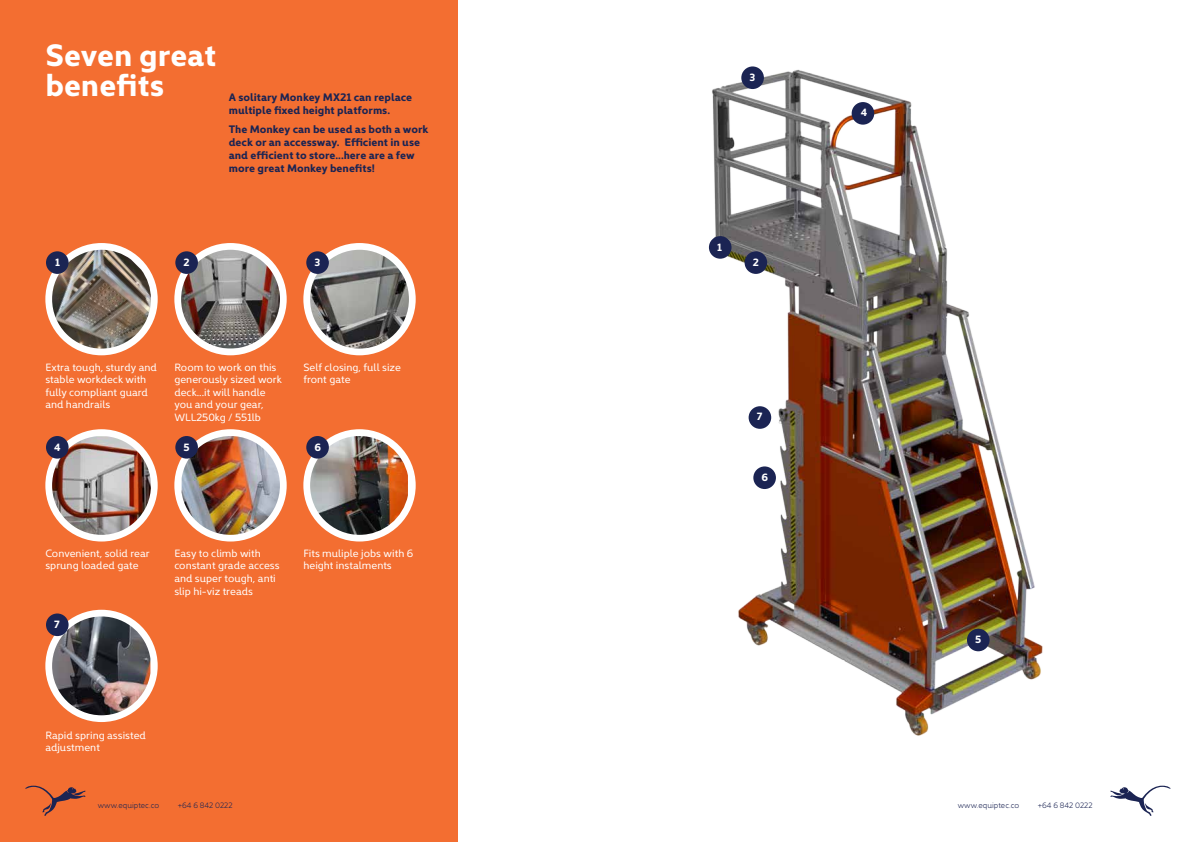
<style>
.page{position:relative;width:1191px;height:842px;background:#fff}
.page>*{position:absolute;margin:0;border:0;box-sizing:border-box;transform-origin:0 0}
.t1{font:700 31.3px/30.7px "Kyrial Display Pro";color:#fff}
.t2{font:700 11px/13px "Kyrial Display Pro";color:#1b2453}
.t3{font:10.7px/12.6px "Kyrial Display Pro";color:#fff}
.t4{font:700 10.7px "Kyrial Display Pro";color:#fff}
.t5{font:300 8px "Kyrial Display Pro";color:#1b2453}
</style>
<div class="page">
<div style="left:0;top:0;width:457px;height:842px;background:#f36e31"></div>
<img style="left:457px;top:41px;width:586px;height:712px">
<div style="left:45px;top:243px;width:113px;height:112px;background:#fff;border-radius:50%"></div>
<div style="left:174px;top:243px;width:113px;height:112px;background:#fff;border-radius:50%"></div>
<div style="left:303px;top:243px;width:113px;height:112px;background:#fff;border-radius:50%"></div>
<div style="left:45px;top:429px;width:113px;height:112px;background:#fff;border-radius:50%"></div>
<div style="left:174px;top:429px;width:113px;height:112px;background:#fff;border-radius:50%"></div>
<div style="left:303px;top:429px;width:113px;height:112px;background:#fff;border-radius:50%"></div>
<div style="left:45px;top:610px;width:113px;height:112px;background:#fff;border-radius:50%"></div>
<div style="left:709px;top:236px;width:22px;height:23px;background:#1b2453;border-radius:50%"></div>
<div style="left:753px;top:466px;width:23px;height:23px;background:#1b2453;border-radius:50%"></div>
<div style="left:851px;top:102px;width:23px;height:23px;background:#1b2453;border-radius:50%"></div>
<div style="left:741px;top:66px;width:23px;height:23px;background:#1b2453;border-radius:50%"></div>
<div style="left:748px;top:406px;width:23px;height:23px;background:#1b2453;border-radius:50%"></div>
<div style="left:967px;top:629px;width:22px;height:22px;background:#1b2453;border-radius:50%"></div>
<img style="left:182px;top:436px;width:98px;height:99px">
<div style="left:175px;top:436px;width:23px;height:23px;background:#1b2453;border-radius:50%"></div>
<div style="left:744px;top:251px;width:23px;height:23px;background:#1b2453;border-radius:50%"></div>
<svg style="left:25px;top:786px;width:61px;height:30px"></svg>
<svg style="left:1110px;top:786px;width:60px;height:30px"></svg>
<img style="left:310px;top:250px;width:99px;height:99px;border-radius:49px">
<img style="left:181px;top:250px;width:99px;height:99px;border-radius:49px">
<img style="left:310px;top:436px;width:98px;height:99px">
<div style="left:175px;top:251px;width:23px;height:23px;background:#1b2453;border-radius:50%"></div>
<div style="left:306px;top:436px;width:23px;height:23px;background:#1b2453;border-radius:50%"></div>
<img style="left:52px;top:436px;width:99px;height:99px">
<div style="left:46px;top:436px;width:23px;height:23px;background:#1b2453;border-radius:50%"></div>
<img style="left:52px;top:616px;width:98px;height:99px">
<div style="left:46px;top:613px;width:23px;height:23px;background:#1b2453;border-radius:50%"></div>
<div style="left:306px;top:251px;width:23px;height:23px;background:#1b2453;border-radius:50%"></div>
<img style="left:52px;top:250px;width:99px;height:99px">
<div style="left:46px;top:251px;width:23px;height:23px;background:#1b2453;border-radius:50%"></div>
<h1 class="t1" style="left:45px;top:37px;width:173px">Seven great benefits</h1>
<p class="t2" style="left:229px;top:90px;width:185px">A solitary Monkey MX21 can replace multiple fixed height platforms.</p>
<p class="t2" style="left:229px;top:122px;width:201px">The Monkey can be used as both a work deck or an accessway. Efficient in use and efficient to store...here are a few more great Monkey benefits!</p>
<p class="t4" style="left:749px;top:69px;width:7px">3</p>
<p class="t4" style="left:717px;top:239px;width:6px">1</p>
<p class="t4" style="left:183px;top:254px;width:8px">2</p>
<p class="t4" style="left:752px;top:254px;width:8px">2</p>
<p class="t4" style="left:55px;top:254px;width:6px">1</p>
<p class="t4" style="left:314px;top:254px;width:7px">3</p>
<p class="t3" style="left:45px;top:360px;width:113px">Extra tough, sturdy and stable workdeck with fully compliant guard and handrails</p>
<p class="t3" style="left:174px;top:360px;width:109px">Room to work on this generously sized work deck...it will handle you and your gear,<br>WLL250kg / 551lb</p>
<p class="t3" style="left:303px;top:360px;width:99px">Self closing, full size front gate</p>
<p class="t4" style="left:54px;top:439px;width:8px">4</p>
<p class="t4" style="left:314px;top:439px;width:8px">6</p>
<p class="t4" style="left:183px;top:439px;width:8px">5</p>
<p class="t3" style="left:45px;top:546px;width:106px">Convenient, solid rear sprung loaded gate</p>
<p class="t4" style="left:54px;top:617px;width:7px">7</p>
<p class="t3" style="left:174px;top:546px;width:107px">Easy to climb with constant grade access and super tough, anti slip hi-viz treads</p>
<p class="t3" style="left:303px;top:546px;width:111px">Fits muliple jobs with 6 height instalments</p>
<p class="t3" style="left:45px;top:728px;width:102px">Rapid spring assisted adjustment</p>
<p class="t4" style="left:756px;top:409px;width:7px">7</p>
<p class="t4" style="left:761px;top:469px;width:8px">6</p>
<p class="t4" style="left:860px;top:105px;width:8px">4</p>
<p class="t4" style="left:975px;top:632px;width:8px">5</p>
<p class="t5" style="left:98px;top:799px;width:63px">www.equiptec.co</p>
<p class="t5" style="left:178px;top:799px;width:56px">+64 6 842 0222</p>
<p class="t5" style="left:958px;top:799px;width:63px">www.equiptec.co</p>
<p class="t5" style="left:1038px;top:799px;width:56px">+64 6 842 0222</p>
</div>
